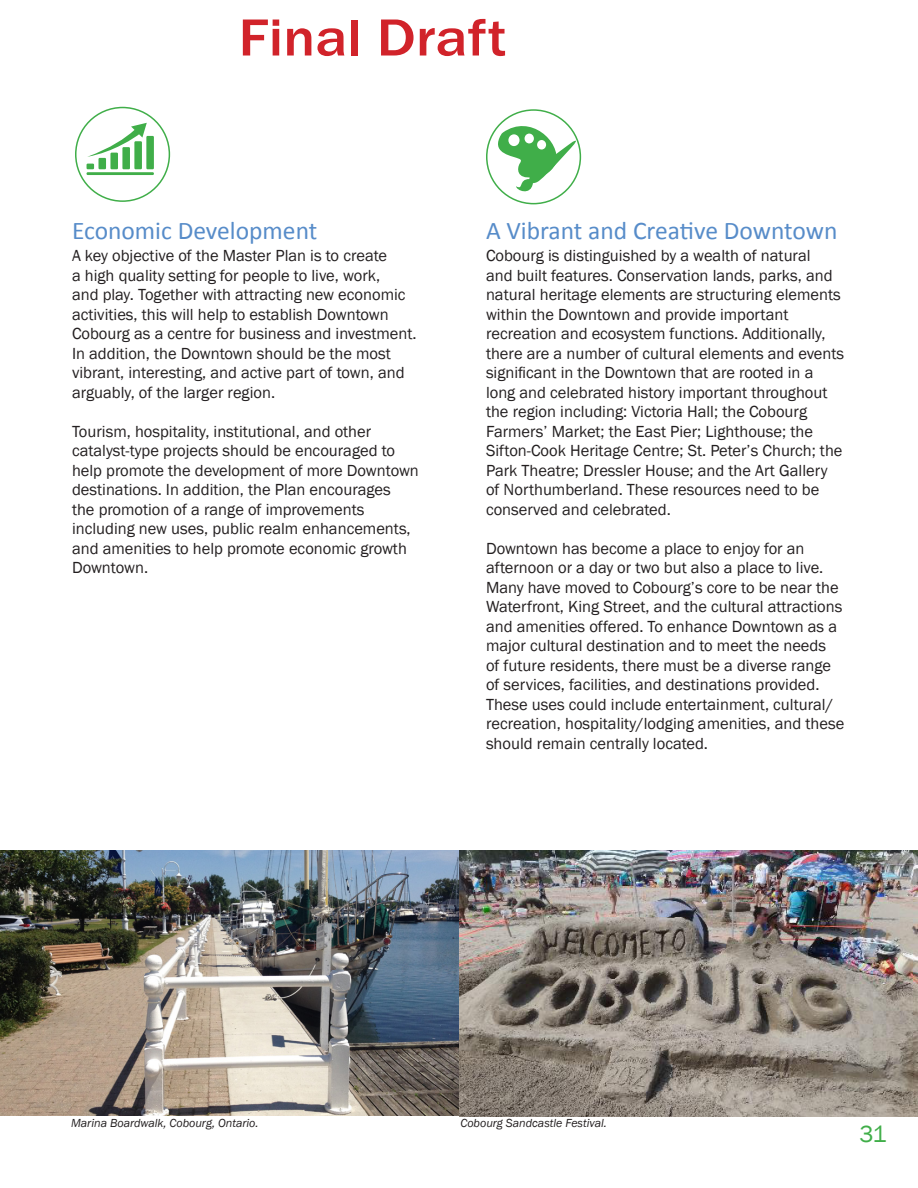
<style>
.page{position:relative;width:918px;height:1188px;background:#fff}
.page>*{position:absolute;margin:0;border:0;box-sizing:border-box;transform-origin:0 0}
.t1{font:500 54px "Franklin Gothic";color:#d1232a;scale:1.1 1}
.C_-_Section_1_1_Titl{font:25.5px "Calibri";color:#578cc9}
.t2{font:24px "Franklin Gothic";color:#40ae49}
.C_-_Text{font:16.5px/19.5px "Franklin Gothic";color:#231f20}
.Caption_Text{font:italic 12px "Franklin Gothic";color:#231f20}
</style>
<div class="page">
<img style="left:0;top:850px;width:918px;height:266px">
<div style="left:146px;top:136px;width:8px;height:33px;background:#40ae49"></div>
<div style="left:134px;top:141px;width:8px;height:28px;background:#40ae49"></div>
<div style="left:122px;top:147px;width:8px;height:22px;background:#40ae49"></div>
<div style="left:110px;top:153px;width:8px;height:16px;background:#40ae49"></div>
<div style="left:99px;top:158px;width:7px;height:11px;background:#40ae49"></div>
<svg style="left:87px;top:164px;width:7px;height:5px"></svg>
<svg style="left:87px;top:123px;width:60px;height:34px"></svg>
<hr style="left:87px;top:172px;width:67px;height:3px;background:#40ae49">
<div style="left:75px;top:107px;width:95px;height:95px;border:2px solid #40ae49;border-radius:50%"></div>
<div style="left:486px;top:109px;width:95px;height:95px;border:2px solid #40ae49;border-radius:50%"></div>
<svg style="left:492px;top:113px;width:85px;height:84px"></svg>
<h1 class="t1" style="left:238px;top:4px;width:245px">Final Draft</h1>
<p class="C_-_Section_1_1_Titl" style="left:72px;top:214px;width:247px">Economic Development</p>
<p class="C_-_Text" style="left:72px;top:246px;width:346px">A key objective of the Master Plan is to create<br>a high quality setting for people to live, work,<br>and play. Together with attracting new economic activities, this will help to establish Downtown Cobourg as a centre for business and investment.<br>In addition, the Downtown should be the most vibrant, interesting, and active part of town, and arguably, of the larger region.</p>
<p class="C_-_Text" style="left:72px;top:422px;width:348px">Tourism, hospitality, institutional, and other catalyst-type projects should be encouraged to help promote the development of more Downtown destinations. In addition, the Plan encourages<br>the promotion of a range of improvements including new uses, public realm enhancements, and amenities to help promote economic growth Downtown.</p>
<p class="C_-_Section_1_1_Titl" style="left:486px;top:214px;width:353px">A Vibrant and Creative Downtown</p>
<p class="C_-_Text" style="left:486px;top:246px;width:360px">Cobourg is distinguished by a wealth of natural<br>and built features. Conservation lands, parks, and natural heritage elements are structuring elements within the Downtown and provide important recreation and ecosystem functions. Additionally, there are a number of cultural elements and events significant in the Downtown that are rooted in a long and celebrated history important throughout the region including: Victoria Hall; the Cobourg Farmers’ Market; the East Pier; Lighthouse; the Sifton-Cook Heritage Centre; St. Peter’s Church; the Park Theatre; Dressler House; and the Art Gallery of Northumberland. These resources need to be conserved and celebrated.</p>
<p class="C_-_Text" style="left:486px;top:539px;width:360px">Downtown has become a place to enjoy for an afternoon or a day or two but also a place to live.<br>Many have moved to Cobourg’s core to be near the Waterfront, King Street, and the cultural attractions and amenities offered. To enhance Downtown as a major cultural destination and to meet the needs<br>of future residents, there must be a diverse range of services, facilities, and destinations provided.<br>These uses could include entertainment, cultural/ recreation, hospitality/lodging amenities, and these should remain centrally located.</p>
<p class="Caption_Text" style="left:71px;top:1116px;width:189px">Marina Boardwalk, Cobourg, Ontario.</p>
<p class="Caption_Text" style="left:460px;top:1116px;width:148px">Cobourg Sandcastle Festival.</p>
<h3 class="t2" style="left:860px;top:1119px;width:28px">31</h3>
</div>
